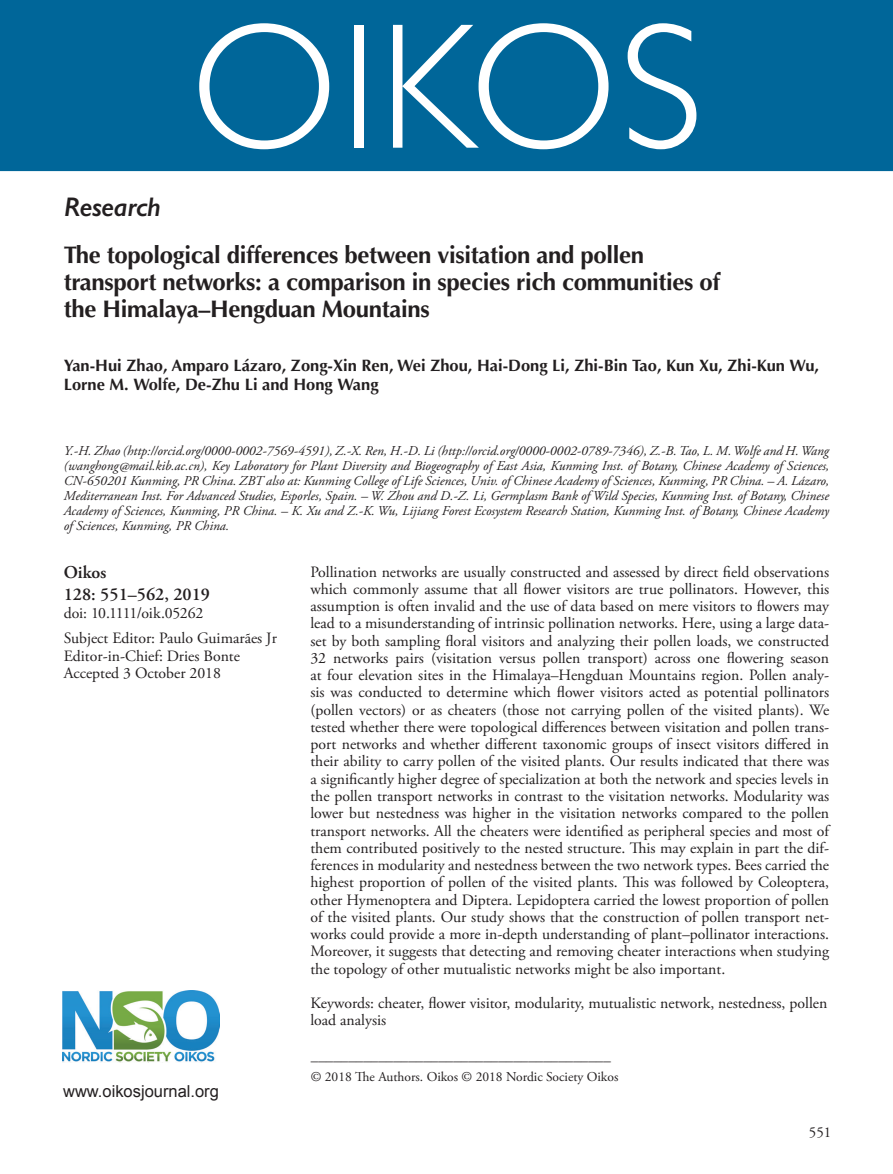
<style>
.page{position:relative;width:893px;height:1174px;background:#fff}
.page>*{position:absolute;margin:0;border:0;box-sizing:border-box;transform-origin:0 0}
.OIKOS{font:300 180px "Gill Sans";letter-spacing:.01em;color:#fff}
.AT_TYPE{font:italic 600 27px "Gill Sans";letter-spacing:-.015em;color:#231f20}
.CT{font:700 24px/27px "Optima LT Std";letter-spacing:-.015em;color:#231f20}
.Corres{font:600 18px "Adobe Garamond Pro";color:#231f20}
.AU{font:700 16.5px/19.5px "Optima LT Std";color:#231f20}
.t1{font:16.5px "Arial";color:#231f20}
.ABS_TXT{font:15.75px/17.2px "Adobe Garamond Pro";color:#231f20;text-align:justify}
.Keywords{font:15.75px/17.2px "Adobe Garamond Pro";color:#231f20}
.Corres1{font:15.75px "Adobe Garamond Pro";letter-spacing:-.015em;color:#231f20}
.t2{font:15px "Adobe Garamond Pro";color:#231f20}
.Address{font:italic 13.5px/15px "Adobe Garamond Pro";color:#231f20;text-align:justify}
.FM_Note{font:13.5px "Adobe Garamond Pro";color:#231f20}
</style>
<div class="page">
<div style="left:0;top:0;width:893px;height:171px;background:#069"></div>
<img style="left:63px;top:990px;width:156px;height:72px">
<p class="AT_TYPE" style="left:64px;top:191px;width:99px">Research</p>
<p class="OIKOS" style="left:190px;top:-53px;width:515px">OIKOS</p>
<p class="CT" style="left:64px;top:242px;width:658px">The topological differences between visitation and pollen transport networks: a comparison in species rich communities of the Himalaya–Hengduan Mountains</p>
<p class="AU" style="left:64px;top:356px;width:757px">Yan-Hui Zhao, Amparo Lázaro, Zong-Xin Ren, Wei Zhou, Hai-Dong Li, Zhi-Bin Tao, Kun Xu, Zhi-Kun Wu,<br>Lorne M. Wolfe, De-Zhu Li and Hong Wang</p>
<p class="Address" style="left:64px;top:443px;width:767px">Y.-H. Zhao (http://orcid.org/0000-0002-7569-4591), Z.-X. Ren, H.-D. Li (http://orcid.org/0000-0002-0789-7346), Z.-B. Tao, L. M. Wolfe and H. Wang (wanghong@mail.kib.ac.cn), Key Laboratory for Plant Diversity and Biogeography of East Asia, Kunming Inst. of Botany, Chinese Academy of Sciences, CN-650201 Kunming, PR China. ZBT also at: Kunming College of Life Sciences, Univ. of Chinese Academy of Sciences, Kunming, PR China. – A. Lázaro, Mediterranean Inst. For Advanced Studies, Esporles, Spain. – W. Zhou and D.-Z. Li, Germplasm Bank of Wild Species, Kunming Inst. of Botany, Chinese Academy of Sciences, Kunming, PR China. – K. Xu and Z.-K. Wu, Lijiang Forest Ecosystem Research Station, Kunming Inst. of Botany, Chinese Academy of Sciences, Kunming, PR China.</p>
<p class="Corres" style="left:64px;top:562px;width:44px">Oikos</p>
<p class="Corres" style="left:64px;top:584px;width:148px">128: 551–562, 2019</p>
<p class="Corres1" style="left:64px;top:603px;width:141px">doi: 10.1111/oik.05262</p>
<p class="ABS_TXT" style="left:64px;top:630px;width:215px">Subject Editor: Paulo Guimarães Jr</p>
<p class="ABS_TXT" style="left:64px;top:647px;width:178px">Editor-in-Chief: Dries Bonte</p>
<p class="ABS_TXT" style="left:64px;top:665px;width:159px">Accepted 3 October 2018</p>
<p class="t1" style="left:63px;top:1080px;width:157px">www.oikosjournal.org</p>
<p class="ABS_TXT" style="left:310px;top:563px;width:520px">Pollination networks are usually constructed and assessed by direct field observations which commonly assume that all flower visitors are true pollinators. However, this assumption is often invalid and the use of data based on mere visitors to flowers may lead to a misunderstanding of intrinsic pollination networks. Here, using a large data&shy;set by both sampling floral visitors and analyzing their pollen loads, we constructed 32 networks pairs (visitation versus pollen transport) across one flowering season at four elevation sites in the Himalaya–Hengduan Mountains region. Pollen analy&shy;sis was conducted to determine which flower visitors acted as potential pollinators (pollen vectors) or as cheaters (those not carrying pollen of the visited plants). We tested whether there were topological differences between visitation and pollen trans&shy;port networks and whether different taxonomic groups of insect visitors differed in their ability to carry pollen of the visited plants. Our results indicated that there was a significantly higher degree of specialization at both the network and species levels in the pollen transport networks in contrast to the visitation networks. Modularity was lower but nestedness was higher in the visitation networks compared to the pollen transport networks. All the cheaters were identified as peripheral species and most of them contributed positively to the nested structure. This may explain in part the dif&shy;ferences in modularity and nestedness between the two network types. Bees carried the highest proportion of pollen of the visited plants. This was followed by Coleoptera, other Hymenoptera and Diptera. Lepidoptera carried the lowest proportion of pollen of the visited plants. Our study shows that the construction of pollen transport net&shy;works could provide a more in-depth understanding of plant–pollinator interactions.<br>Moreover, it suggests that detecting and removing cheater interactions when studying the topology of other mutualistic networks might be also important.</p>
<p class="Keywords" style="left:310px;top:995px;width:518px">Keywords: cheater, flower visitor, modularity, mutualistic network, nestedness, pollen load analysis</p>
<p class="t2" style="left:311px;top:1051px;width:301px">––––––––––––––––––––––––––––––––––––––––</p>
<p class="FM_Note" style="left:311px;top:1068px;width:309px">© 2018 The Authors. Oikos © 2018 Nordic Society Oikos</p>
<p class="t2" style="left:809px;top:1123px;width:24px">551</p>
</div>
